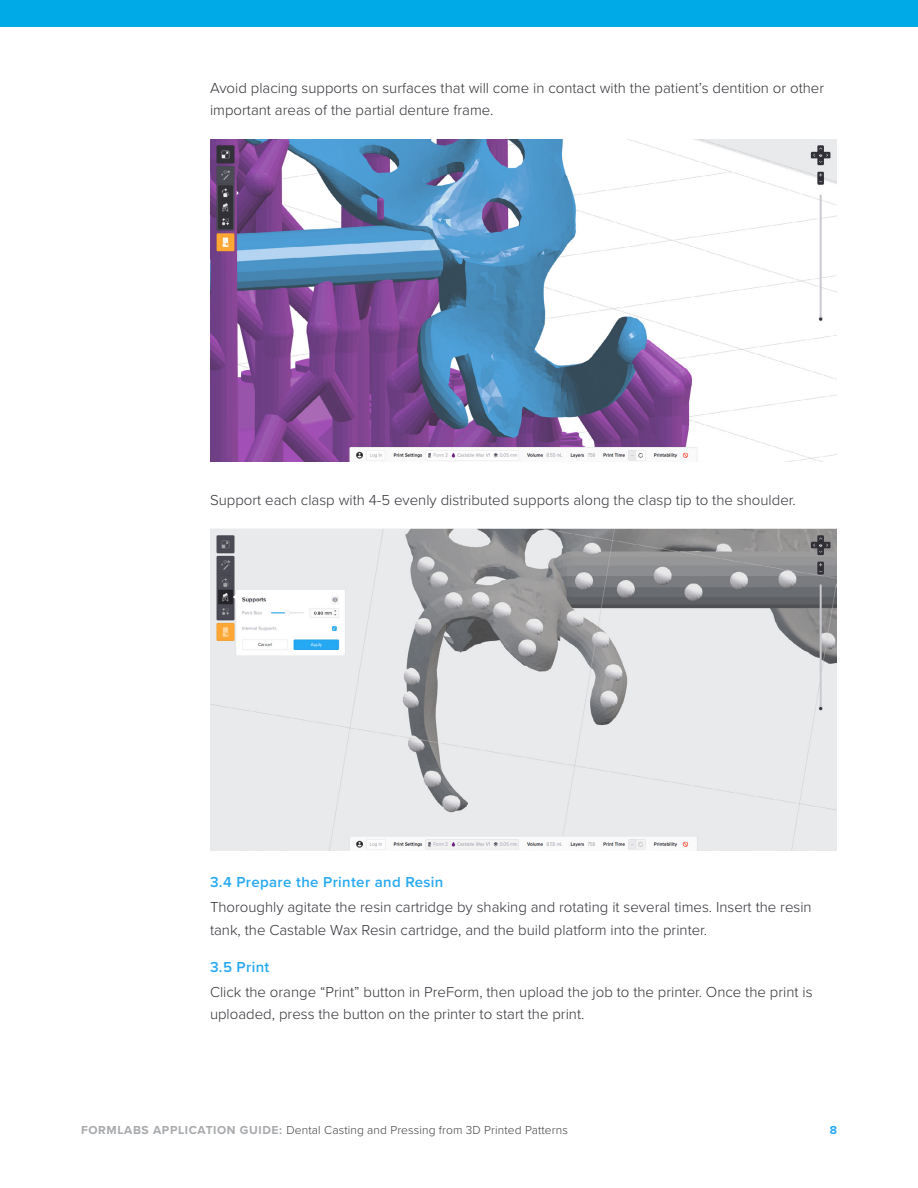
<style>
.page{position:relative;width:918px;height:1188px;background:#fff}
.page>*{position:absolute;margin:0;border:0;box-sizing:border-box;transform-origin:0 0}
.t1{font:300 15px/22.5px "Proxima Nova";color:#323238}
.t2{font:600 15px "Proxima Nova";letter-spacing:.025em;color:#26a9f2}
.t3{font:300 12px "Proxima Nova";letter-spacing:.01em;color:#414042}
.t4{font:700 12px "Proxima Nova";color:#26a9f2}
.s1{font-weight:700;color:#a7a9ac}
</style>
<div class="page">
<div style="left:0;top:0;width:918px;height:27px;background:#00aae7"></div>
<img style="left:210px;top:140px;width:627px;height:322px">
<img style="left:210px;top:529px;width:627px;height:322px">
<p class="t1" style="left:210px;top:76px;width:616px">Avoid placing supports on surfaces that will come in contact with the patient’s dentition or other important areas of the partial denture frame.</p>
<p class="t1" style="left:210px;top:488px;width:587px">Support each clasp with 4-5 evenly distributed supports along the clasp tip to the shoulder.</p>
<p class="t2" style="left:210px;top:871px;width:235px">3.4 Prepare the Printer and Resin</p>
<p class="t1" style="left:210px;top:895px;width:603px">Thoroughly agitate the resin cartridge by shaking and rotating it several times. Insert the resin tank, the Castable Wax Resin cartridge, and the build platform into the printer.</p>
<p class="t2" style="left:210px;top:956px;width:61px">3.5 Print</p>
<p class="t1" style="left:210px;top:980px;width:604px">Click the orange “Print” button in PreForm, then upload the job to the printer. Once the print is uploaded, press the button on the printer to start the print.</p>
<p class="t3" style="left:81px;top:1122px;width:488px"><span class="s1">FORMLABS APPLICATION GUIDE:</span> Dental Casting and Pressing from 3D Printed Patterns</p>
<p class="t4" style="left:830px;top:1122px;width:9px">8</p>
</div>
